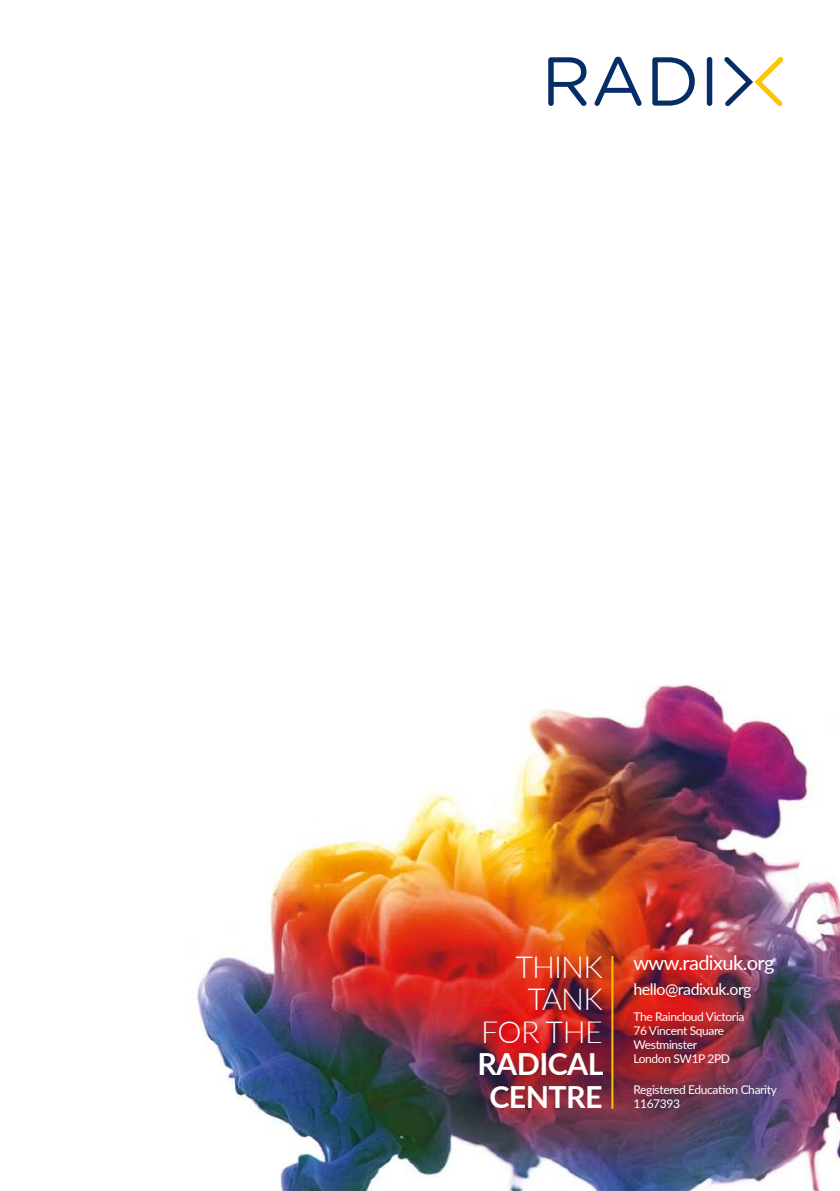
<style>
.page{position:relative;width:840px;height:1191px;background:#fff}
.page>*{position:absolute;margin:0;border:0;box-sizing:border-box;transform-origin:0 0}
.t1{font:300 30.4px/32.4px "Lato";letter-spacing:-.03em;color:#fff;text-align:right}
.t2{font:700 30.4px/32.4px "Lato";letter-spacing:-.02em;color:#fff;text-align:center}
.t3{font:20px "Lato";letter-spacing:-.03em;color:#fff}
.t4{font:16px "Lato";letter-spacing:-.03em;color:#fff}
.t5{font:12px/14px "Lato";letter-spacing:-.03em;color:#fff}
</style>
<div class="page">
<img style="left:195px;top:684px;width:644px;height:507px">
<svg style="left:548px;top:57px;width:38px;height:49px"></svg>
<svg style="left:652px;top:57px;width:42px;height:49px"></svg>
<div style="left:706px;top:57px;width:5px;height:49px;background:#062e66;border-radius:3px"></div>
<svg style="left:724px;top:57px;width:60px;height:50px"></svg>
<svg style="left:594px;top:57px;width:47px;height:49px"></svg>
<hr style="left:611px;top:956px;width:2px;height:152px;background:#fdc400">
<h1 class="t1" style="left:481px;top:953px;width:123px">THINK<br>TANK<br>FOR THE</h1>
<h1 class="t2" style="left:477px;top:1050px;width:128px">RADICAL<br>CENTRE</h1>
<h2 class="t3" style="left:633px;top:948px;width:142px">www.radixuk.org</h2>
<h3 class="t4" style="left:633px;top:978px;width:119px">hello@radixuk.org</h3>
<p class="t5" style="left:633px;top:1010px;width:112px">The Raincloud Victoria<br>76 Vincent Square<br>Westminster<br>London SW1P 2PD</p>
<p class="t5" style="left:633px;top:1082px;width:145px">Registered Education Charity<br>1167393</p>
</div>
